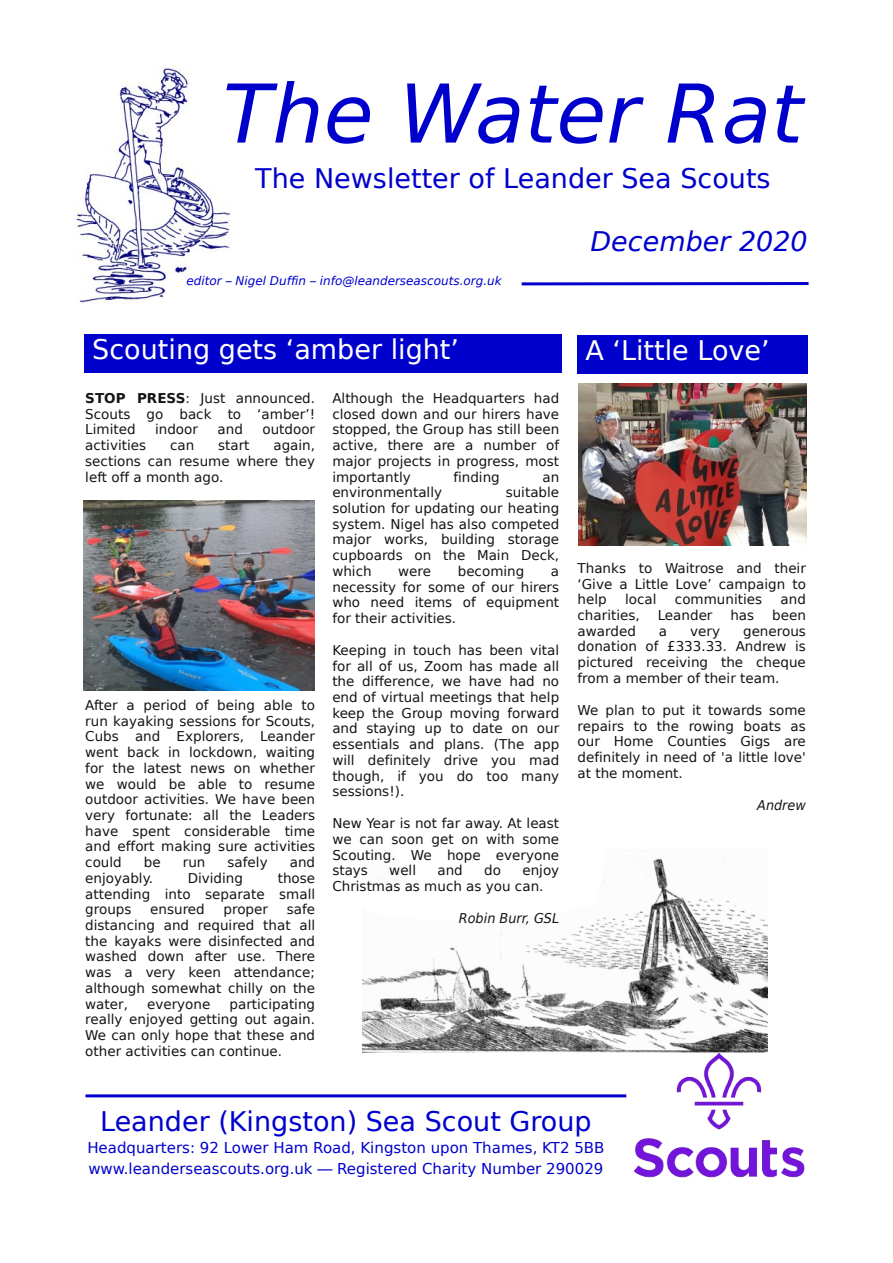
<style>
.page{position:relative;width:893px;height:1263px;background:#fff}
.page>*{position:absolute;margin:0;border:0;box-sizing:border-box;transform-origin:0 0}
.t1{font:italic 81px "Bitstream Vera Sans";color:#0000cd}
.t2{font:27px "Bitstream Vera Sans";color:#0000cd}
.t3{font:27px "Bitstream Vera Sans";color:#fff}
.t4{font:italic 27px "Bitstream Vera Sans";color:#0000cd}
.t5{font:15px/21.6px "Bitstream Vera Sans";color:#0000cd}
.t6{font:13.5px/15.8px "Bitstream Vera Sans";color:#161413;text-align:justify}
.t7{font:italic 13.5px "Bitstream Vera Sans";color:#161413;scale:.95 1}
.t8{font:italic 12px "Bitstream Vera Sans";color:#0000cd}
.s1{font-weight:700}
</style>
<div class="page">
<img style="left:629px;top:1052px;width:176px;height:126px">
<img style="left:75px;top:67px;width:157px;height:236px">
<hr style="left:522px;top:282px;width:286px;height:3px;background:#0000cd">
<hr style="left:85px;top:1094px;width:541px;height:3px;background:#0000cd">
<img style="left:362px;top:858px;width:406px;height:194px">
<div style="left:84px;top:334px;width:478px;height:39px;background:#0000cd"></div>
<div style="left:577px;top:335px;width:231px;height:39px;background:#0000cd"></div>
<img style="left:578px;top:383px;width:228px;height:163px">
<img style="left:84px;top:500px;width:231px;height:190px">
<h1 class="t1" style="left:223px;top:67px;width:582px">The Water Rat</h1>
<h2 class="t2" style="left:255px;top:163px;width:517px">The Newsletter of Leander Sea Scouts</h2>
<p class="t8" style="left:187px;top:274px;width:317px">editor – Nigel Duffin – info@leanderseascouts.org.uk</p>
<h2 class="t4" style="left:590px;top:226px;width:219px">December 2020</h2>
<h2 class="t3" style="left:92px;top:334px;width:368px">Scouting gets ‘amber light’</h2>
<p class="t6" style="left:85px;top:390px;width:231px"><span class="s1">STOP PRESS</span>: Just announced.<br>Scouts go back to ‘amber’!<br>Limited</p>
<p class="t6" style="left:155px;top:422px;width:44px">indoor</p>
<p class="t6" style="left:218px;top:422px;width:27px">and</p>
<p class="t6" style="left:262px;top:422px;width:54px">outdoor</p>
<p class="t6" style="left:85px;top:437px;width:231px;text-indent:188px">again, sections can resume where they left off a month ago.</p>
<p class="t6" style="left:85px;top:437px;width:62px">activities</p>
<p class="t6" style="left:170px;top:437px;width:26px">can</p>
<p class="t6" style="left:218px;top:437px;width:33px">start</p>
<p class="t6" style="left:85px;top:697px;width:231px">After a period of being able to run kayaking sessions for Scouts, Cubs and Explorers, Leander went back in lockdown, waiting for the latest news on whether we would be able to resume outdoor activities. We have been very fortunate: all the Leaders have spent considerable time and effort making sure activities could</p>
<p class="t6" style="left:144px;top:854px;width:18px">be</p>
<p class="t6" style="left:183px;top:854px;width:24px">run</p>
<p class="t6" style="left:228px;top:854px;width:42px">safely</p>
<p class="t6" style="left:290px;top:854px;width:27px">and</p>
<p class="t6" style="left:85px;top:870px;width:69px">enjoyably.</p>
<p class="t6" style="left:188px;top:870px;width:57px">Dividing</p>
<p class="t6" style="left:85px;top:870px;width:231px;text-indent:192px">those attending into separate small groups</p>
<p class="t6" style="left:85px;top:902px;width:231px;text-indent:202px">safe distancing and required that all the kayaks were disinfected and washed down after use. There was a very keen attendance; although somewhat chilly on the water,</p>
<p class="t6" style="left:150px;top:902px;width:56px">ensured</p>
<p class="t6" style="left:224px;top:902px;width:46px">proper</p>
<p class="t6" style="left:85px;top:996px;width:231px;text-indent:144px">participating really enjoyed getting out again.<br>We can only hope that these and other activities can continue.</p>
<p class="t6" style="left:147px;top:996px;width:65px">everyone</p>
<p class="t6" style="left:332px;top:390px;width:228px">Although the Headquarters had closed down and our hirers have stopped, the Group has still been active, there are a number of major projects in progress, most importantly</p>
<p class="t6" style="left:453px;top:469px;width:48px">finding</p>
<p class="t6" style="left:542px;top:469px;width:18px">an</p>
<p class="t6" style="left:332px;top:485px;width:228px;text-indent:173px">suitable solution for updating our heating system. Nigel has also competed major works, building storage cupboards on the Main Deck, which</p>
<p class="t6" style="left:332px;top:485px;width:111px">environmentally</p>
<p class="t6" style="left:398px;top:563px;width:34px">were</p>
<p class="t6" style="left:458px;top:563px;width:68px">becoming</p>
<p class="t6" style="left:332px;top:563px;width:228px;text-indent:219px">a necessity for some of our hirers who need items of equipment for their activities.</p>
<p class="t6" style="left:332px;top:642px;width:228px">Keeping in touch has been vital for all of us, Zoom has made all the difference, we have had no end of virtual meetings that help keep the Group moving forward and staying up to date on our essentials and plans. (The app will definitely drive you mad though, if you do too many sessions!).</p>
<p class="t6" style="left:332px;top:816px;width:228px">New Year is not far away. At least we can soon get on with some Scouting. We hope everyone stays</p>
<p class="t6" style="left:332px;top:863px;width:228px;text-indent:190px">enjoy<br>Christmas as much as you can.</p>
<p class="t7" style="left:459px;top:910px;width:107px">Robin Burr, GSL</p>
<p class="t6" style="left:389px;top:863px;width:28px">well</p>
<p class="t6" style="left:437px;top:863px;width:27px">and</p>
<p class="t6" style="left:484px;top:863px;width:18px">do</p>
<h2 class="t3" style="left:585px;top:335px;width:186px">A ‘Little Love’</h2>
<p class="t6" style="left:577px;top:560px;width:230px">Thanks to Waitrose and their ‘Give a Little Love’ campaign to help</p>
<p class="t6" style="left:625px;top:592px;width:33px">local</p>
<p class="t6" style="left:675px;top:592px;width:89px">communities</p>
<p class="t6" style="left:780px;top:592px;width:27px">and</p>
<p class="t6" style="left:577px;top:607px;width:64px">charities,</p>
<p class="t6" style="left:658px;top:607px;width:56px">Leander</p>
<p class="t6" style="left:730px;top:607px;width:25px">has</p>
<p class="t6" style="left:772px;top:607px;width:35px">been</p>
<p class="t6" style="left:577px;top:623px;width:60px">awarded</p>
<p class="t6" style="left:659px;top:623px;width:10px">a</p>
<p class="t6" style="left:690px;top:623px;width:31px">very</p>
<p class="t6" style="left:577px;top:623px;width:230px;text-indent:166px">generous donation of £333.33. Andrew is pictured receiving the cheque from a member of their team.</p>
<p class="t6" style="left:577px;top:702px;width:230px">We plan to put it towards some repairs to the rowing boats as our Home Counties Gigs are definitely in need of 'a little love' at the moment.</p>
<p class="t7" style="left:757px;top:797px;width:53px">Andrew</p>
<h2 class="t2" style="left:100px;top:1106px;width:493px">Leander (Kingston) Sea Scout Group</h2>
<p class="t5" style="left:87px;top:1136px;width:519px">Headquarters: 92 Lower Ham Road, Kingston upon Thames, KT2 5BB www.leanderseascouts.org.uk — Registered Charity Number 290029</p>
</div>
